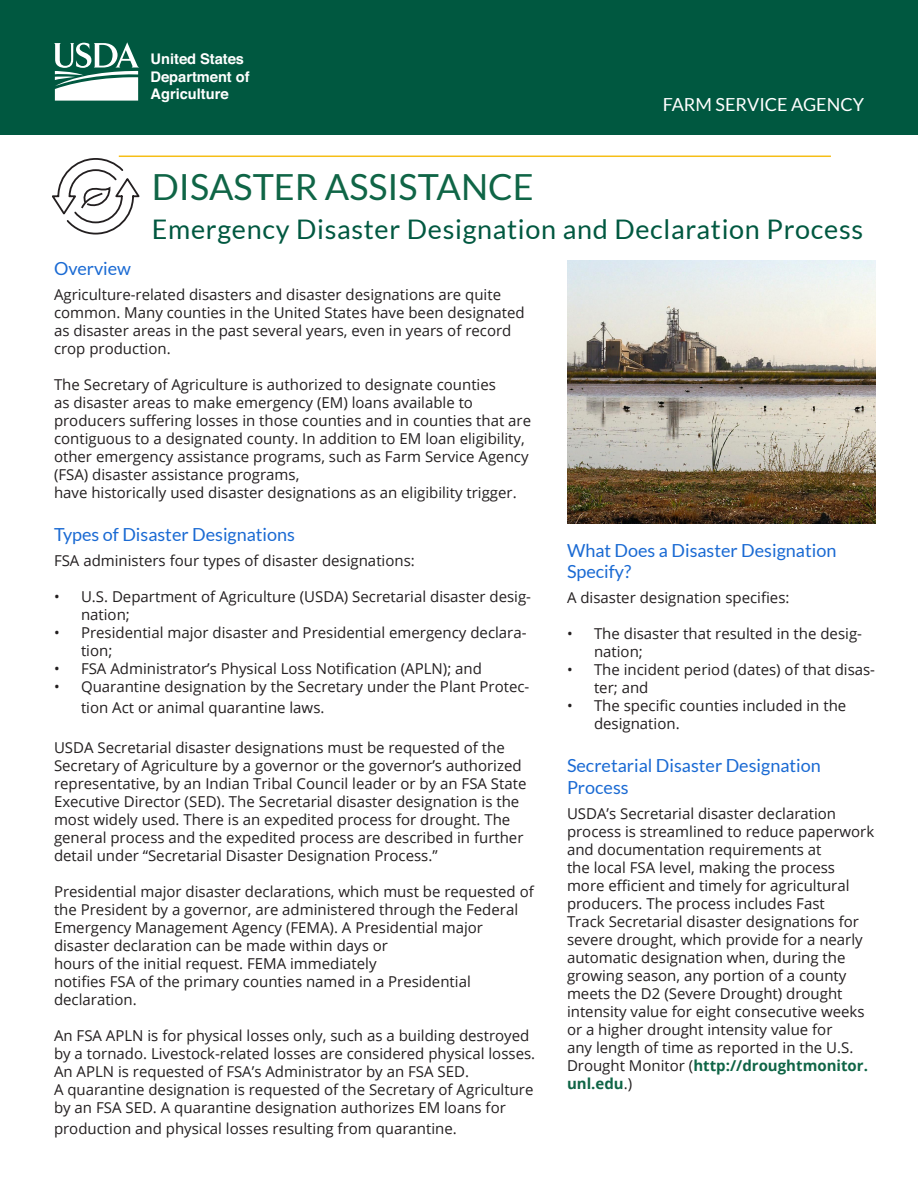
<style>
.page{position:relative;width:918px;height:1188px;background:#fff}
.page>*{position:absolute;margin:0;border:0;box-sizing:border-box;transform-origin:0 0}
.Subheader_1{font:36px "Lato";color:#0f6546}
.Subheader_1-2{font:27px "Lato";letter-spacing:.025em;color:#005840}
.Subheader_1-3{font:18px/21.6px "Lato";color:#1a6ad3}
.Subheader_1-4{font:18px "Lato";color:#fff}
.Body_Style{font:15px/18px "Open Sans";color:#231f20}
.t1{font:700 14.7px/17.5px "Helvetica";color:#fff}
.s1{font-weight:700;color:#0f6546}
</style>
<div class="page">
<div style="left:0;top:0;width:918px;height:135px;background:#005840"></div>
<svg style="left:54px;top:42px;width:85px;height:59px"></svg>
<img style="left:567px;top:260px;width:308px;height:263px">
<svg style="left:52px;top:158px;width:88px;height:76px"></svg>
<hr style="left:119px;top:156px;width:712px;height:1px;background:#f6be16">
<p class="t1" style="left:151px;top:50px;width:101px">United States<br>Department of<br>Agriculture</p>
<p class="Subheader_1" style="left:152px;top:167px;width:383px">DISASTER ASSISTANCE</p>
<p class="Subheader_1-4" style="left:663px;top:95px;width:203px">FARM SERVICE AGENCY</p>
<p class="Subheader_1-2" style="left:152px;top:214px;width:713px">Emergency Disaster Designation and Declaration Process</p>
<p class="Subheader_1-3" style="left:54px;top:257px;width:79px">Overview</p>
<p class="Body_Style" style="left:54px;top:285px;width:472px">Agriculture-related disasters and disaster designations are quite common. Many counties in the United States have been designated as disaster areas in the past several years, even in years of record crop production.</p>
<p class="Body_Style" style="left:54px;top:375px;width:479px">The Secretary of Agriculture is authorized to designate counties<br>as disaster areas to make emergency (EM) loans available to producers suffering losses in those counties and in counties that are contiguous to a designated county. In addition to EM loan eligibility, other emergency assistance programs, such as Farm Service Agency (FSA) disaster assistance programs,<br>have historically used disaster designations as an eligibility trigger.</p>
<p class="Subheader_1-3" style="left:54px;top:523px;width:243px">Types of Disaster Designations</p>
<p class="Body_Style" style="left:54px;top:551px;width:362px">FSA administers four types of disaster designations:</p>
<p class="Body_Style" style="left:81px;top:587px;width:452px;text-indent:-27px">• U.S. Department of Agriculture (USDA) Secretarial disaster desig&shy;nation;</p>
<p class="Body_Style" style="left:81px;top:623px;width:447px;text-indent:-27px">• Presidential major disaster and Presidential emergency declara&shy;tion;</p>
<p class="Body_Style" style="left:54px;top:659px;width:429px">• FSA Administrator’s Physical Loss Notification (APLN); and</p>
<p class="Body_Style" style="left:81px;top:675px;width:450px;line-height:21.6px;text-indent:-27px">• Quarantine designation by the Secretary under the Plant Protec&shy;tion Act or animal quarantine laws.</p>
<p class="Body_Style" style="left:54px;top:738px;width:474px">USDA Secretarial disaster designations must be requested of the Secretary of Agriculture by a governor or the governor’s authorized representative, by an Indian Tribal Council leader or by an FSA State Executive Director (SED). The Secretarial disaster designation is the most widely used. There is an expedited process for drought. The general process and the expedited process are described in further detail under “Secretarial Disaster Designation Process.”</p>
<p class="Body_Style" style="left:54px;top:882px;width:481px">Presidential major disaster declarations, which must be requested of the President by a governor, are administered through the Federal Emergency Management Agency (FEMA). A Presidential major disaster declaration can be made within days or<br>hours of the initial request. FEMA immediately<br>notifies FSA of the primary counties named in a Presidential declaration.</p>
<p class="Body_Style" style="left:54px;top:1026px;width:483px">An FSA APLN is for physical losses only, such as a building destroyed by a tornado. Livestock-related losses are considered physical losses.<br>An APLN is requested of FSA’s Administrator by an FSA SED.</p>
<p class="Body_Style" style="left:54px;top:1080px;width:481px">A quarantine designation is requested of the Secretary of Agriculture by an FSA SED. A quarantine designation authorizes EM loans for</p>
<p class="Body_Style" style="left:54px;top:1120px;width:404px">production and physical losses resulting from quarantine.</p>
<p class="Subheader_1-3" style="left:567px;top:539px;width:271px">What Does a Disaster Designation<br>Specify?</p>
<p class="Body_Style" style="left:567px;top:588px;width:224px">A disaster designation specifies:</p>
<p class="Body_Style" style="left:594px;top:624px;width:270px;text-indent:-27px">• The disaster that resulted in the desig&shy;nation;</p>
<p class="Body_Style" style="left:594px;top:660px;width:283px;text-indent:-27px">• The incident period (dates) of that disas&shy;ter; and</p>
<p class="Body_Style" style="left:594px;top:696px;width:254px;text-indent:-27px">• The specific counties included in the designation.</p>
<p class="Subheader_1-3" style="left:567px;top:755px;width:255px">Secretarial Disaster Designation<br>Process</p>
<p class="Body_Style" style="left:567px;top:804px;width:309px">USDA’s Secretarial disaster declaration process is streamlined to reduce paperwork and documentation requirements at<br>the local FSA level, making the process more efficient and timely for agricultural producers. The process includes Fast<br>Track Secretarial disaster designations for severe drought, which provide for a nearly automatic designation when, during the growing season, any portion of a county meets the D2 (Severe Drought) drought intensity value for eight consecutive weeks or a higher drought intensity value for<br>any length of time as reported in the U.S.<br>Drought Monitor (<span class="s1">http://droughtmonitor. unl.edu</span>.)</p>
</div>
